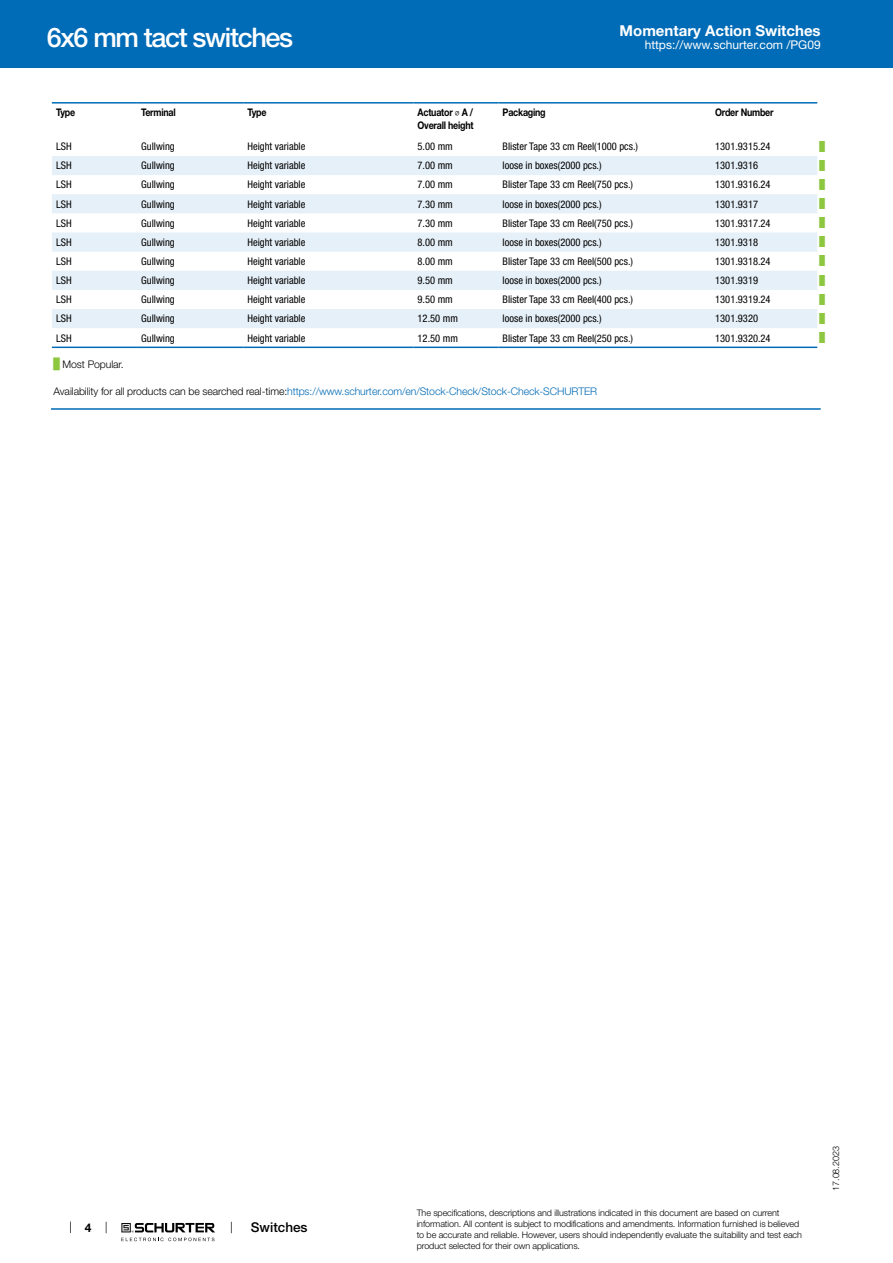
<style>
.page{position:relative;width:893px;height:1263px;background:#fff}
.page>*{position:absolute;margin:0;border:0;box-sizing:border-box;transform-origin:0 0}
.t1{font:500 27px "Helvetica Neue LT";letter-spacing:-.05em;color:#fff}
.t2{font:700 15px "Helvetica Neue LT";color:#fff}
.t3{font:500 13.5px "Helvetica Neue LT";color:#000}
.t4{font:12px "Helvetica Neue LT";color:#fff}
.t5{font:700 12px "Helvetica Neue LT";color:#000}
.t6{font:condensed 10.5px "Helvetica Neue LT";color:#000}
.t7{font:300 10.5px "Helvetica Neue LT";letter-spacing:-.01em;color:#006bb6}
.t8{font:700 10.5px/12.6px "Helvetica Neue LT";letter-spacing:-.025em;color:#000;scale:.85 1}
.t9{font:300 10.5px "Helvetica Neue LT";letter-spacing:-.01em;color:#000}
.t10{font:300 9px/10.8px "Helvetica Neue LT";letter-spacing:-.01em;color:#000}
.t11{font:9px "Arial Unicode MS";color:#8dc63f}
.s1{font-family:"Arial Unicode MS";font-weight:400}
.s2{font-family:"Arial Unicode MS";font-weight:400;color:#8dc63f}
.s3{color:#000}
</style>
<div class="page">
<svg style="left:70px;top:1221px;width:1px;height:12px"></svg>
<svg style="left:121px;top:1223px;width:94px;height:18px"></svg>
<div style="left:0;top:0;width:893px;height:68px;background:#006bb6"></div>
<svg style="left:52px;top:346px;width:765px;height:3px;background:#bfd9ec"></svg>
<svg style="left:52px;top:156px;width:765px;height:172px;fill:#e6f0f8"></svg>
<hr style="left:52px;top:102px;width:85px;height:2px;background:#006bb6">
<hr style="left:137px;top:102px;width:106px;height:2px;background:#006bb6">
<hr style="left:243px;top:102px;width:170px;height:2px;background:#006bb6">
<hr style="left:413px;top:102px;width:85px;height:2px;background:#006bb6">
<hr style="left:498px;top:102px;width:213px;height:2px;background:#006bb6">
<hr style="left:711px;top:102px;width:106px;height:2px;background:#006bb6">
<hr style="left:52px;top:347px;width:85px;height:1px;background:#006bb6">
<hr style="left:137px;top:347px;width:106px;height:1px;background:#006bb6">
<hr style="left:243px;top:347px;width:170px;height:1px;background:#006bb6">
<hr style="left:413px;top:347px;width:85px;height:1px;background:#006bb6">
<hr style="left:498px;top:347px;width:213px;height:1px;background:#006bb6">
<hr style="left:711px;top:347px;width:106px;height:1px;background:#006bb6">
<hr style="left:51px;top:408px;width:770px;height:2px;background:#006bb6">
<h1 class="t1" style="left:47px;top:21px;width:248px">6x6 mm tact switches</h1>
<h2 class="t2" style="left:620px;top:21px;width:203px">Momentary Action Switches</h2>
<p class="t4" style="left:645px;top:38px;width:178px">https://www.schurter.com /PG09</p>
<p class="t8" style="left:56px;top:106px;width:24px">Type</p>
<p class="t8" style="left:141px;top:106px;width:42px">Terminal</p>
<p class="t8" style="left:247px;top:106px;width:24px">Type</p>
<p class="t8" style="left:418px;top:106px;width:67px">Actuator <span class="s1">⌀</span> A /<br>Overall height</p>
<p class="t8" style="left:503px;top:106px;width:52px">Packaging</p>
<p class="t8" style="left:715px;top:106px;width:70px">Order Number</p>
<p class="t6" style="left:56px;top:140px;width:17px">LSH</p>
<p class="t6" style="left:141px;top:140px;width:35px">Gullwing</p>
<p class="t6" style="left:247px;top:140px;width:59px">Height variable</p>
<p class="t6" style="left:418px;top:140px;width:37px">5.00 mm</p>
<p class="t6" style="left:503px;top:140px;width:137px">Blister Tape 33 cm Reel(1000 pcs.)</p>
<p class="t6" style="left:715px;top:140px;width:57px">1301.9315.24</p>
<p class="t11" style="left:819px;top:140px;width:7px">█</p>
<p class="t6" style="left:56px;top:160px;width:17px">LSH</p>
<p class="t6" style="left:141px;top:160px;width:35px">Gullwing</p>
<p class="t6" style="left:247px;top:160px;width:59px">Height variable</p>
<p class="t6" style="left:418px;top:160px;width:37px">7.00 mm</p>
<p class="t6" style="left:503px;top:160px;width:101px">loose in boxes(2000 pcs.)</p>
<p class="t6" style="left:715px;top:160px;width:44px">1301.9316</p>
<p class="t11" style="left:819px;top:159px;width:7px">█</p>
<p class="t6" style="left:56px;top:179px;width:17px">LSH</p>
<p class="t6" style="left:141px;top:179px;width:35px">Gullwing</p>
<p class="t6" style="left:247px;top:179px;width:59px">Height variable</p>
<p class="t6" style="left:418px;top:179px;width:37px">7.00 mm</p>
<p class="t6" style="left:503px;top:179px;width:132px">Blister Tape 33 cm Reel(750 pcs.)</p>
<p class="t6" style="left:715px;top:179px;width:57px">1301.9316.24</p>
<p class="t11" style="left:819px;top:178px;width:7px">█</p>
<p class="t6" style="left:56px;top:198px;width:17px">LSH</p>
<p class="t6" style="left:141px;top:198px;width:35px">Gullwing</p>
<p class="t6" style="left:247px;top:198px;width:59px">Height variable</p>
<p class="t6" style="left:418px;top:198px;width:37px">7.30 mm</p>
<p class="t6" style="left:503px;top:198px;width:101px">loose in boxes(2000 pcs.)</p>
<p class="t6" style="left:715px;top:198px;width:44px">1301.9317</p>
<p class="t11" style="left:819px;top:197px;width:7px">█</p>
<p class="t6" style="left:56px;top:217px;width:17px">LSH</p>
<p class="t6" style="left:141px;top:217px;width:35px">Gullwing</p>
<p class="t6" style="left:247px;top:217px;width:59px">Height variable</p>
<p class="t6" style="left:418px;top:217px;width:37px">7.30 mm</p>
<p class="t6" style="left:503px;top:217px;width:132px">Blister Tape 33 cm Reel(750 pcs.)</p>
<p class="t6" style="left:715px;top:217px;width:57px">1301.9317.24</p>
<p class="t11" style="left:819px;top:216px;width:7px">█</p>
<p class="t6" style="left:56px;top:236px;width:17px">LSH</p>
<p class="t6" style="left:141px;top:236px;width:35px">Gullwing</p>
<p class="t6" style="left:247px;top:236px;width:59px">Height variable</p>
<p class="t6" style="left:418px;top:236px;width:37px">8.00 mm</p>
<p class="t6" style="left:503px;top:236px;width:101px">loose in boxes(2000 pcs.)</p>
<p class="t6" style="left:715px;top:236px;width:44px">1301.9318</p>
<p class="t11" style="left:819px;top:236px;width:7px">█</p>
<p class="t6" style="left:56px;top:255px;width:17px">LSH</p>
<p class="t6" style="left:141px;top:255px;width:35px">Gullwing</p>
<p class="t6" style="left:247px;top:255px;width:59px">Height variable</p>
<p class="t6" style="left:418px;top:255px;width:37px">8.00 mm</p>
<p class="t6" style="left:503px;top:255px;width:132px">Blister Tape 33 cm Reel(500 pcs.)</p>
<p class="t6" style="left:715px;top:255px;width:57px">1301.9318.24</p>
<p class="t11" style="left:819px;top:255px;width:7px">█</p>
<p class="t6" style="left:56px;top:274px;width:17px">LSH</p>
<p class="t6" style="left:141px;top:274px;width:35px">Gullwing</p>
<p class="t6" style="left:247px;top:274px;width:59px">Height variable</p>
<p class="t6" style="left:418px;top:274px;width:37px">9.50 mm</p>
<p class="t6" style="left:503px;top:274px;width:101px">loose in boxes(2000 pcs.)</p>
<p class="t6" style="left:715px;top:274px;width:44px">1301.9319</p>
<p class="t11" style="left:819px;top:274px;width:7px">█</p>
<p class="t6" style="left:56px;top:293px;width:17px">LSH</p>
<p class="t6" style="left:141px;top:293px;width:35px">Gullwing</p>
<p class="t6" style="left:247px;top:293px;width:59px">Height variable</p>
<p class="t6" style="left:418px;top:293px;width:37px">9.50 mm</p>
<p class="t6" style="left:503px;top:293px;width:132px">Blister Tape 33 cm Reel(400 pcs.)</p>
<p class="t6" style="left:715px;top:293px;width:57px">1301.9319.24</p>
<p class="t11" style="left:819px;top:293px;width:7px">█</p>
<p class="t6" style="left:56px;top:313px;width:17px">LSH</p>
<p class="t6" style="left:141px;top:313px;width:35px">Gullwing</p>
<p class="t6" style="left:247px;top:313px;width:59px">Height variable</p>
<p class="t6" style="left:418px;top:313px;width:42px">12.50 mm</p>
<p class="t6" style="left:503px;top:313px;width:101px">loose in boxes(2000 pcs.)</p>
<p class="t6" style="left:715px;top:313px;width:44px">1301.9320</p>
<p class="t11" style="left:819px;top:312px;width:7px">█</p>
<p class="t6" style="left:56px;top:332px;width:17px">LSH</p>
<p class="t6" style="left:141px;top:332px;width:35px">Gullwing</p>
<p class="t6" style="left:247px;top:332px;width:59px">Height variable</p>
<p class="t6" style="left:418px;top:332px;width:42px">12.50 mm</p>
<p class="t6" style="left:503px;top:332px;width:132px">Blister Tape 33 cm Reel(250 pcs.)</p>
<p class="t6" style="left:715px;top:332px;width:57px">1301.9320.24</p>
<p class="t11" style="left:819px;top:331px;width:7px">█</p>
<p class="t9" style="left:54px;top:358px;width:72px"><span class="s2">█</span> Most Popular.</p>
<p class="t7" style="left:54px;top:384px;width:545px"><span class="s3">Availability for all products can be searched real-time:</span>https://www.schurter.com/en/Stock-Check/Stock-Check-SCHURTER</p>
<p class="t5" style="left:85px;top:1220px;width:8px">4</p>
<p class="t3" style="left:251px;top:1219px;width:58px">Switches</p>
<p class="t10" style="left:417px;top:1207px;width:387px">The specifications, descriptions and illustrations indicated in this document are based on current information. All content is subject to modifications and amendments. Information furnished is believed to be accurate and reliable. However, users should independently evaluate the suitability and test each product selected for their own applications.</p>
<p class="t10" style="left:830px;top:1191px;width:46px;rotate:-90deg">17.08.2023</p>
</div>
